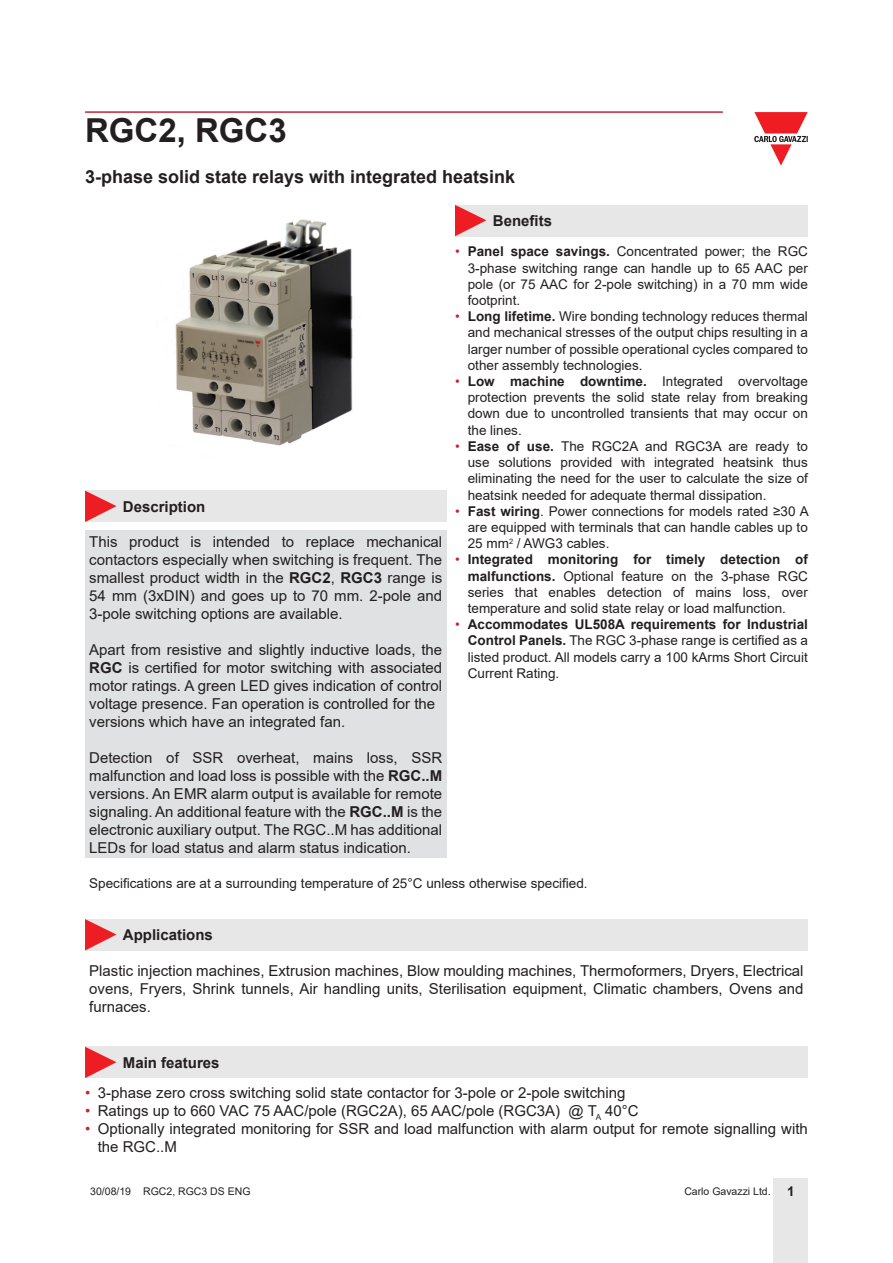
<style>
.page{position:relative;width:893px;height:1263px;background:#fff}
.page>*{position:absolute;margin:0;border:0;box-sizing:border-box;transform-origin:0 0}
.t1{font:700 33px "Arial";color:#231f20}
.Titolo02{font:700 18px "Arial";color:#231f20}
.Testo{font:15px/18px "Arial";color:#231f20;text-align:justify}
.Titolo03{font:700 15px "Arial";color:#231f20}
.Testo-2{font:13.5px/16.2px "Arial";color:#231f20;text-align:justify}
.t2{font:10.5px "Arial";color:#231f20}
.s1{color:#c42633}
.s2{font-weight:700}
.s3{font-weight:700;font-size:13.5px}
</style>
<div class="page">
<div style="left:774px;top:1178px;width:34px;height:85px;background:#e7e7e8"></div>
<svg style="left:754px;top:112px;width:54px;height:54px"></svg>
<hr style="left:85px;top:111px;width:638px;height:2px;background:#c42633">
<img style="left:171px;top:219px;width:182px;height:227px">
<div style="left:455px;top:205px;width:353px;height:31px;background:#e7e7e8"></div>
<svg style="left:455px;top:205px;width:31px;height:31px"></svg>
<div style="left:85px;top:491px;width:361px;height:31px;background:#e7e7e8"></div>
<svg style="left:85px;top:491px;width:31px;height:31px"></svg>
<div style="left:85px;top:531px;width:361px;height:327px;background:#e0e1e2"></div>
<div style="left:85px;top:1047px;width:723px;height:31px;background:#e7e7e8"></div>
<svg style="left:85px;top:1047px;width:31px;height:31px"></svg>
<div style="left:85px;top:919px;width:723px;height:31px;background:#e7e7e8"></div>
<svg style="left:85px;top:919px;width:31px;height:31px"></svg>
<p class="t1" style="left:85px;top:108px;width:203px">RGC2, RGC3</p>
<p class="Titolo02" style="left:85px;top:164px;width:432px">3-phase solid state relays with integrated heatsink</p>
<p class="Titolo03" style="left:493px;top:210px;width:61px">Benefits</p>
<p class="Testo-2" style="left:468px;top:244px;width:342px;text-indent:-13px"><span class="s1">•</span> <span class="s2">Panel space savings.</span> Concentrated power; the RGC 3-phase switching range can handle up to 65 AAC per pole (or 75 AAC for 2-pole switching) in a 70 mm wide footprint.</p>
<p class="Testo-2" style="left:468px;top:308px;width:342px;text-indent:-13px"><span class="s1">•</span> <span class="s2">Long lifetime.</span> Wire bonding technology reduces thermal and mechanical stresses of the output chips resulting in a larger number of possible operational cycles compared to other assembly technologies.</p>
<p class="Testo-2" style="left:468px;top:373px;width:342px;text-indent:-13px"><span class="s1">•</span> <span class="s2">Low machine downtime.</span> Integrated overvoltage protection prevents the solid state relay from breaking down due to uncontrolled transients that may occur on the lines.</p>
<p class="Testo-2" style="left:468px;top:438px;width:342px;text-indent:-13px"><span class="s1">•</span> <span class="s2">Ease of use.</span> The RGC2A and RGC3A are ready to use solutions provided with integrated heatsink thus eliminating the need for the user to calculate the size of heatsink needed for adequate thermal dissipation.</p>
<p class="Testo-2" style="left:468px;top:503px;width:342px;text-indent:-13px"><span class="s1">•</span> <span class="s2">Fast wiring</span>. Power connections for models rated ≥30 A are equipped with terminals that can handle cables up to 25 mm<sup>2</sup> / AWG3 cables.</p>
<p class="Testo-2" style="left:468px;top:551px;width:342px;text-indent:-13px"><span class="s1">•</span> <span class="s2">Integrated monitoring for timely detection of malfunctions.</span> Optional feature on the 3-phase RGC series that enables detection of mains loss, over temperature and solid state relay or load malfunction.</p>
<p class="Testo-2" style="left:468px;top:616px;width:342px;text-indent:-13px"><span class="s1">•</span> <span class="s2">Accommodates UL508A requirements for Industrial Control Panels.</span> The RGC 3-phase range is certified as a listed product. All models carry a 100 kArms Short Circuit Current Rating.</p>
<p class="Titolo03" style="left:123px;top:496px;width:84px">Description</p>
<p class="Testo" style="left:89px;top:532px;width:354px">This product is intended to replace mechanical contactors especially when switching is frequent. The smallest product width in the <span class="s2">RGC2</span>, <span class="s2">RGC3</span> range is 54 mm (3xDIN) and goes up to 70 mm. 2-pole and 3-pole switching options are available.</p>
<p class="Testo" style="left:89px;top:640px;width:354px">Apart from resistive and slightly inductive loads, the <span class="s2">RGC</span> is certified for motor switching with associated motor ratings. A green LED gives indication of control voltage presence. Fan operation is controlled for the</p>
<p class="Testo" style="left:89px;top:712px;width:257px">versions which have an integrated fan.</p>
<p class="Testo" style="left:89px;top:748px;width:354px">Detection of SSR overheat, mains loss, SSR malfunction and load loss is possible with the <span class="s2">RGC..M </span>versions. An EMR alarm output is available for remote signaling. An additional feature with the <span class="s2">RGC..M</span> is the electronic auxiliary output. The RGC..M has additional LEDs for load status and alarm status indication.</p>
<p class="Testo-2" style="left:89px;top:875px;width:500px">Specifications are at a surrounding temperature of 25°C unless otherwise specified.</p>
<p class="Titolo03" style="left:123px;top:924px;width:92px">Applications</p>
<p class="Testo" style="left:89px;top:962px;width:716px">Plastic injection machines, Extrusion machines, Blow moulding machines, Thermoformers, Dryers, Electrical ovens, Fryers, Shrink tunnels, Air handling units, Sterilisation equipment, Climatic chambers, Ovens and furnaces.</p>
<p class="Titolo03" style="left:123px;top:1052px;width:98px">Main features</p>
<p class="Testo" style="left:85px;top:1083px;width:542px"><span class="s1">•</span> 3-phase zero cross switching solid state contactor for 3-pole or 2-pole switching</p>
<p class="Testo" style="left:85px;top:1101px;width:555px"><span class="s1">•</span> Ratings up to 660 VAC 75 AAC/pole (RGC2A), 65 AAC/pole (RGC3A) @ T<sub>A</sub> 40°C</p>
<p class="Testo" style="left:98px;top:1119px;width:712px;text-indent:-13px"><span class="s1">•</span> Optionally integrated monitoring for SSR and load malfunction with alarm output for remote signalling with the RGC..M</p>
<p class="t2" style="left:90px;top:1183px;width:162px">30/08/19 RGC2, RGC3 DS ENG</p>
<p class="t2" style="left:684px;top:1183px;width:112px">Carlo Gavazzi Ltd. <span class="s3">1</span></p>
</div>
